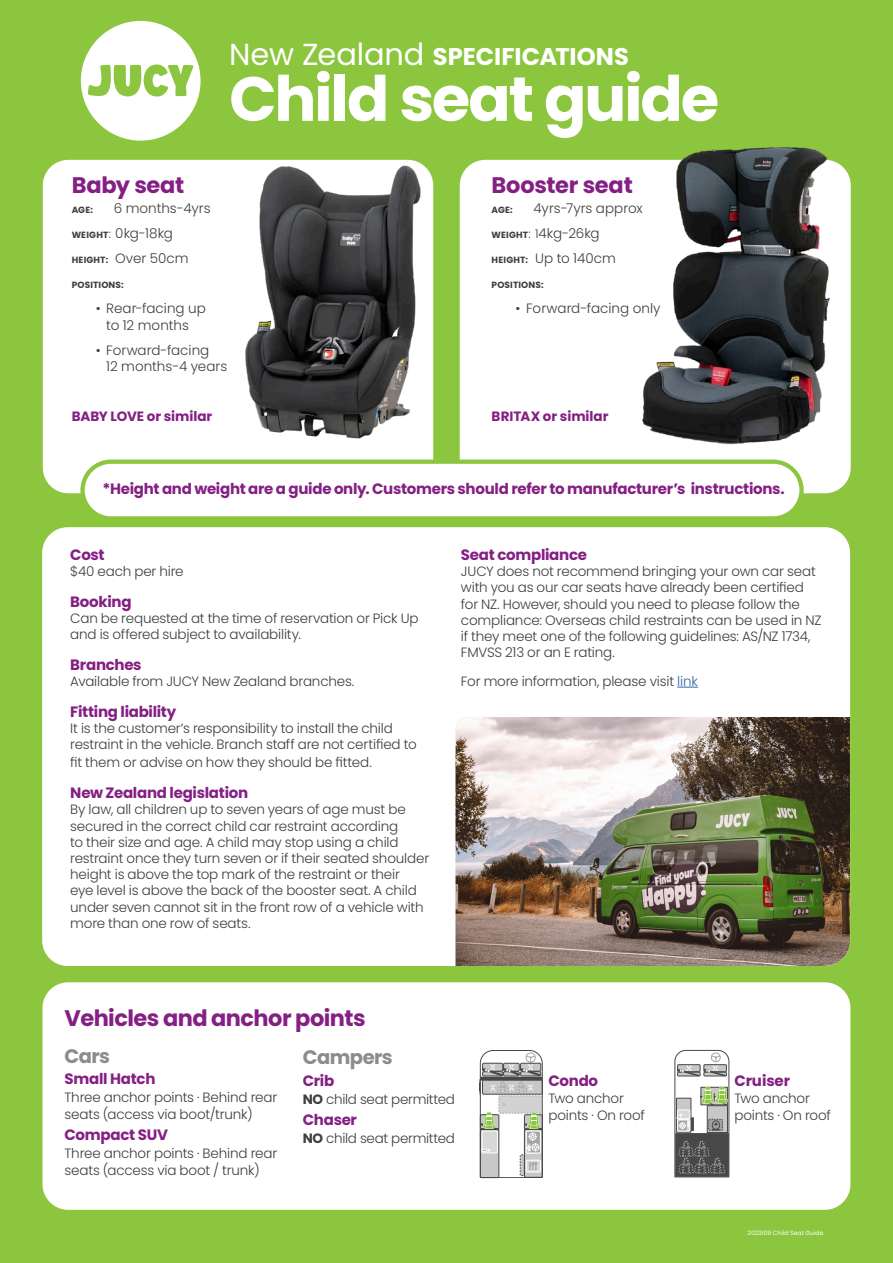
<style>
.page{position:relative;width:893px;height:1263px;background:#8bc63e}
.page>*{position:absolute;margin:0;border:0;box-sizing:border-box;transform-origin:0 0}
.t1{font:700 62.4px "Poppins";letter-spacing:-.035em;color:#fff}
.t2{font:700 24.15px "Poppins";letter-spacing:-.005em;color:#fff}
.sub{font:700 22.5px "Poppins";letter-spacing:-.025em;color:#841f83}
.sub-2{font:700 19.5px "Poppins";letter-spacing:-.03em;color:#8a8c8f}
.sub-3{font:700 15px "Poppins";letter-spacing:-.02em;color:#841f83}
.sub-4{font:300 13.5px/16.2px "Poppins";letter-spacing:-.015em;color:#3e3e3f}
.sub-5{font:700 13.5px "Poppins";color:#841f83}
.sub-6{font:300 13.5px "Poppins";letter-spacing:.005em;color:#3e3e3f}
.sub-7{font:700 9px "Poppins";letter-spacing:.02em;color:#3e3e3f}
.sub-8{font:6px "Poppins";letter-spacing:.01em;color:#fff}
.s1{font-weight:400;font-size:30.45px}
.s2{font-weight:700;font-size:9px}
.s3{font-size:12px}
.s4{color:#3667a4}
.s5{font-weight:700}
</style>
<div class="page">
<div style="left:81px;top:21px;width:120px;height:120px;background:#fff;border-radius:50%"></div>
<svg style="left:88px;top:64px;width:106px;height:33px"></svg>
<div style="left:41px;top:158px;width:394px;height:337px;background:#fff;border-radius:28px"></div>
<div style="left:39px;top:156px;width:398px;height:341px;border:4px solid #8bc63e;border-radius:28px"></div>
<div style="left:458px;top:158px;width:395px;height:337px;background:#fff;border-radius:28px"></div>
<div style="left:455px;top:156px;width:400px;height:341px;border:4px solid #8bc63e;border-radius:28px"></div>
<div style="left:40px;top:525px;width:812px;height:443px;background:#fff;border-radius:28px"></div>
<img style="left:455px;top:717px;width:394px;height:248px">
<div style="left:38px;top:523px;width:816px;height:447px;border:4px solid #8bc63e;border-radius:28px"></div>
<div style="left:83px;top:462px;width:718px;height:56px;background:#fff;border-radius:28px"></div>
<div style="left:80px;top:459px;width:724px;height:61px;border:4px solid #8bc63e;border-radius:28px"></div>
<div style="left:40px;top:980px;width:813px;height:232px;background:#fff;border-radius:28px"></div>
<div style="left:38px;top:978px;width:817px;height:236px;border:4px solid #8bc63e;border-radius:28px"></div>
<svg style="left:677px;top:687px;width:21px;height:1px"></svg>
<img style="left:238px;top:156px;width:194px;height:283px">
<img style="left:637px;top:147px;width:199px;height:298px">
<svg style="left:480px;top:1050px;width:63px;height:129px"></svg>
<div style="left:674px;top:1050px;width:58px;height:127px;background:linear-gradient(to bottom,#fff,#fff)"></div>
<svg style="left:674px;top:1050px;width:55px;height:127px"></svg>
<h2 class="t2" style="left:229px;top:43px;width:401px"><span class="s1">New Zealand</span> SPECIFICATIONS</h2>
<h2 class="t1" style="left:229px;top:63px;width:491px">Child seat guide</h2>
<p class="sub" style="left:72px;top:173px;width:114px">Baby seat</p>
<p class="sub-7" style="left:72px;top:205px;width:23px">AGE:</p>
<p class="sub-4" style="left:114px;top:200px;width:98px">6 months-4yrs</p>
<p class="sub-4" style="left:72px;top:225px;width:103px"><span class="s2">WEIGHT</span><span class="s3">:</span> 0kg-18kg</p>
<p class="sub-4" style="left:72px;top:250px;width:118px"><span class="s2">HEIGHT:</span> Over 50cm</p>
<p class="sub-7" style="left:72px;top:280px;width:54px">POSITIONS:</p>
<p class="sub-4" style="left:96px;top:300px;width:112px;text-align:center">• Rear-facing up to 12 months</p>
<p class="sub-4" style="left:106px;top:342px;width:123px;text-indent:-10px">• Forward-facing<br>12 months-4 years</p>
<p class="sub-5" style="left:72px;top:408px;width:142px">BABY LOVE or similar</p>
<p class="sub" style="left:492px;top:173px;width:143px">Booster seat</p>
<p class="sub-7" style="left:492px;top:205px;width:23px">AGE:</p>
<p class="sub-4" style="left:534px;top:200px;width:111px">4yrs-7yrs approx</p>
<p class="sub-4" style="left:492px;top:225px;width:110px"><span class="s2">WEIGHT</span><span class="s3">: 1</span>4kg-26kg</p>
<p class="sub-4" style="left:492px;top:250px;width:126px"><span class="s2">HEIGHT:</span> Up to 140cm</p>
<p class="sub-7" style="left:492px;top:280px;width:54px">POSITIONS:</p>
<p class="sub-6" style="left:516px;top:300px;width:146px">• Forward-facing only</p>
<p class="sub-5" style="left:492px;top:408px;width:118px">BRITAX or similar</p>
<p class="sub-3" style="left:102px;top:480px;width:684px">*Height and weight are a guide only. Customers should refer to manufacturer’s instructions.</p>
<p class="sub-3" style="left:70px;top:546px;width:36px">Cost</p>
<p class="sub-4" style="left:70px;top:563px;width:115px">$40 each per hire</p>
<p class="sub-3" style="left:70px;top:593px;width:63px">Booking</p>
<p class="sub-4" style="left:70px;top:610px;width:350px">Can be requested at the time of reservation or Pick Up and is offered subject to availability.</p>
<p class="sub-3" style="left:70px;top:656px;width:73px">Branches</p>
<p class="sub-4" style="left:70px;top:673px;width:286px">Available from JUCY New Zealand branches.</p>
<p class="sub-3" style="left:70px;top:703px;width:108px">Fitting liability</p>
<p class="sub-4" style="left:70px;top:720px;width:348px">It is the customer’s responsibility to install the child restraint in the vehicle. Branch staff are not certified to</p>
<p class="sub-4" style="left:70px;top:755px;width:303px">fit them or advise on how they should be fitted.</p>
<p class="sub-3" style="left:70px;top:784px;width:179px">New Zealand legislation</p>
<p class="sub-4" style="left:70px;top:802px;width:360px">By law, all children up to seven years of age must be secured in the correct child car restraint according<br>to their size and age. A child may stop using a child restraint once they turn seven or if their seated shoulder height is above the top mark of the restraint or their<br>eye level is above the back of the booster seat. A child under seven cannot sit in the front row of a vehicle with more than one row of seats.</p>
<p class="sub" style="left:65px;top:1005px;width:303px">Vehicles and anchor points</p>
<p class="sub-3" style="left:461px;top:546px;width:128px">Seat compliance</p>
<p class="sub-4" style="left:461px;top:563px;width:362px">JUCY does not recommend bringing your own car seat with you as our car seats have already been certified for NZ. However, should you need to please follow the compliance: Overseas child restraints can be used in NZ if they meet one of the following guidelines: AS/NZ 1734, FMVSS 213 or an E rating.</p>
<p class="sub-4" style="left:461px;top:673px;width:238px">For more information, please visit <span class="s4">link</span></p>
<p class="sub-2" style="left:65px;top:1045px;width:47px">Cars</p>
<p class="sub-3" style="left:65px;top:1070px;width:92px">Small Hatch</p>
<p class="sub-4" style="left:65px;top:1088px;width:214px;line-height:17.2px">Three anchor points · Behind rear seats (access via boot/trunk)</p>
<p class="sub-3" style="left:65px;top:1126px;width:105px">Compact SUV</p>
<p class="sub-4" style="left:65px;top:1144px;width:214px;line-height:17.2px">Three anchor points · Behind rear seats (access via boot / trunk)</p>
<p class="sub-2" style="left:303px;top:1046px;width:92px">Campers</p>
<p class="sub-3" style="left:303px;top:1072px;width:33px">Crib</p>
<p class="sub-4" style="left:303px;top:1091px;width:154px"><span class="s5">NO</span> child seat permitted</p>
<p class="sub-3" style="left:303px;top:1111px;width:56px">Chaser</p>
<p class="sub-4" style="left:303px;top:1131px;width:154px"><span class="s5">NO</span> child seat permitted</p>
<p class="sub-3" style="left:548px;top:1072px;width:51px">Condo</p>
<p class="sub-4" style="left:548px;top:1090px;width:98px;line-height:17.2px">Two anchor points · On roof</p>
<p class="sub-3" style="left:734px;top:1072px;width:57px">Cruiser</p>
<p class="sub-4" style="left:734px;top:1090px;width:98px;line-height:17.2px">Two anchor points · On roof</p>
<p class="sub-8" style="left:748px;top:1230px;width:77px">2023109 Child Seat Guide</p>
</div>
